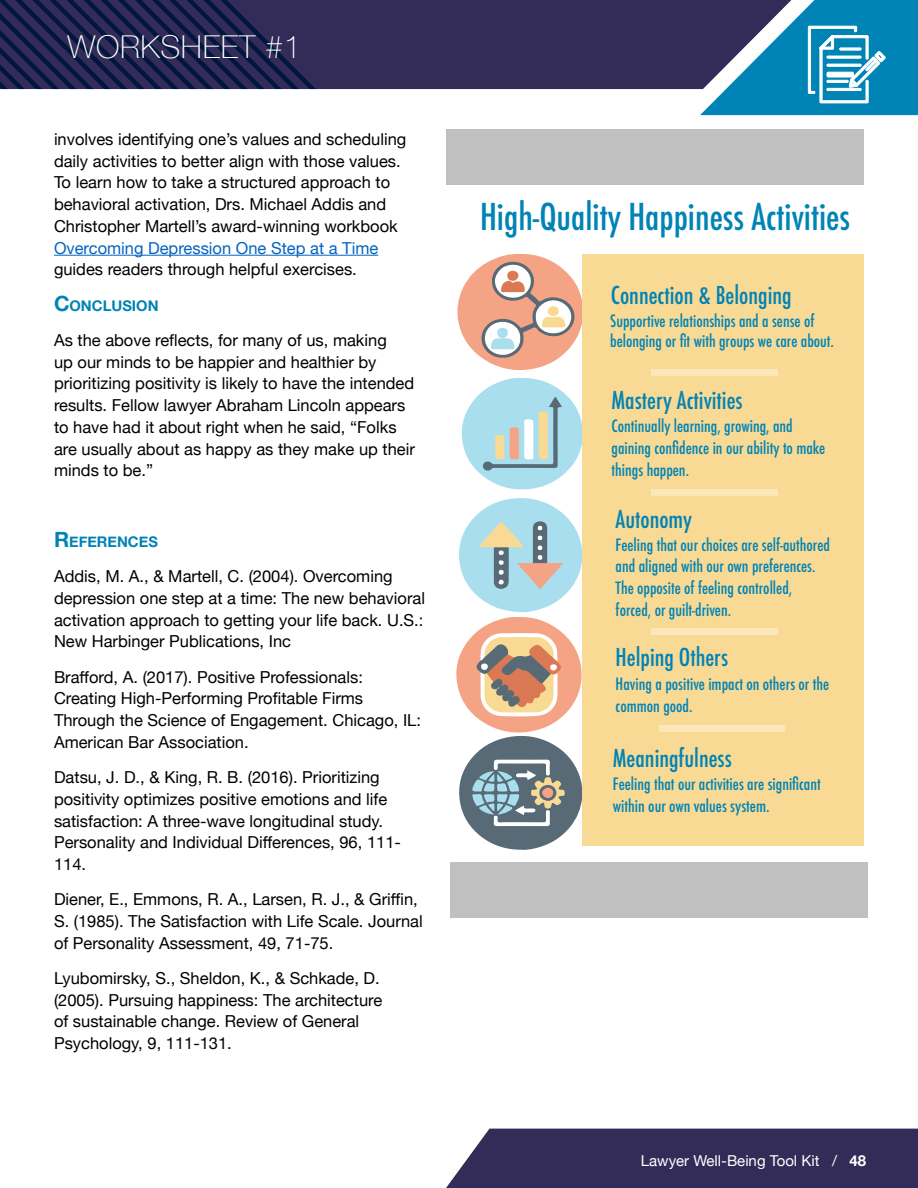
<style>
.page{position:relative;width:918px;height:1188px;background:#fff}
.page>*{position:absolute;margin:0;border:0;box-sizing:border-box;transform-origin:0 0}
.t1{font:500 condensed 36px "Futura";color:#0083b5}
.t2{font:100 31.5px "Helvetica Neue";letter-spacing:.02em;color:#fff}
.t3{font:500 condensed 24px "Futura";color:#0083b5}
.t4{font:16.5px/21.8px "Helvetica Neue";color:#000}
.t5{font:500 condensed 16.5px/21.8px "Futura";color:#0083b5}
.t6{font:16.5px "Helvetica Neue";color:#0563c1}
.t7{font:15px "Helvetica Neue";color:#fff}
.t8{font:700 14.7px "Helvetica Neue";color:#0083b5}
.s1{font-size:21px}
.s2{font-weight:700}
</style>
<div class="page">
<div style="left:446px;top:1129px;width:472px;height:59px;background:#332c58"></div>
<svg style="left:456px;top:253px;width:126px;height:597px"></svg>
<div style="left:497px;top:328px;width:11px;height:10px;background:#a8deed;border-radius:50%"></div>
<div style="left:507px;top:0;width:193px;height:89px;background:#332c58"></div>
<svg style="left:0;top:0;width:507px;height:89px;background:#282752"></svg>
<svg style="left:700px;top:0;width:218px;height:115px"></svg>
<hr style="left:54px;top:255px;width:324px;height:1px;background:#0563c1">
<div style="left:582px;top:254px;width:281px;height:592px;background:#f9da95"></div>
<div style="left:450px;top:862px;width:418px;height:56px;background:#c0c0c0"></div>
<div style="left:446px;top:129px;width:418px;height:56px;background:#c0c0c0"></div>
<div style="left:659px;top:726px;width:126px;height:6px;background:#fbe7ba"></div>
<div style="left:652px;top:629px;width:126px;height:6px;background:#fbe7ba"></div>
<div style="left:652px;top:490px;width:126px;height:6px;background:#fbe7ba"></div>
<div style="left:652px;top:369px;width:126px;height:6px;background:#fbe7ba"></div>
<h2 class="t2" style="left:68px;top:23px;width:235px">WORKSHEET #1</h2>
<p class="t4" style="left:54px;top:129px;width:354px">involves identifying one’s values and scheduling daily activities to better align with those values.<br>To learn how to take a structured approach to behavioral activation, Drs. Michael Addis and Christopher Martell’s award-winning workbook</p>
<p class="t6" style="left:54px;top:236px;width:326px">Overcoming Depression One Step at a Time</p>
<p class="t4" style="left:54px;top:260px;width:304px">guides readers through helpful exercises.</p>
<p class="t8" style="left:54px;top:294px;width:106px"><span class="s1">C</span>ONCLUSION</p>
<p class="t4" style="left:54px;top:330px;width:362px">As the above reflects, for many of us, making<br>up our minds to be happier and healthier by prioritizing positivity is likely to have the intended results. Fellow lawyer Abraham Lincoln appears to have had it about right when he said, “Folks are usually about as happy as they make up their minds to be.”</p>
<p class="t8" style="left:54px;top:530px;width:105px"><span class="s1">R</span>EFERENCES</p>
<p class="t4" style="left:54px;top:566px;width:373px">Addis, M. A., &amp; Martell, C. (2004). Overcoming depression one step at a time: The new behavioral activation approach to getting your life back. U.S.:<br>New Harbinger Publications, Inc</p>
<p class="t4" style="left:54px;top:667px;width:369px">Brafford, A. (2017). Positive Professionals:<br>Creating High-Performing Profitable Firms Through the Science of Engagement. Chicago, IL:<br>American Bar Association.</p>
<p class="t4" style="left:54px;top:767px;width:348px">Datsu, J. D., &amp; King, R. B. (2016). Prioritizing positivity optimizes positive emotions and life satisfaction: A three-wave longitudinal study.<br>Personality and Individual Differences, 96, 111- 114.</p>
<p class="t4" style="left:54px;top:889px;width:370px">Diener, E., Emmons, R. A., Larsen, R. J., &amp; Griffin,<br>S. (1985). The Satisfaction with Life Scale. Journal of Personality Assessment, 49, 71-75.</p>
<p class="t4" style="left:54px;top:968px;width:330px">Lyubomirsky, S., Sheldon, K., &amp; Schkade, D. (2005). Pursuing happiness: The architecture of sustainable change. Review of General Psychology, 9, 111-131.</p>
<h1 class="t1" style="left:480px;top:193px;width:372px">High-Quality Happiness Activities</h1>
<h3 class="t3" style="left:611px;top:280px;width:182px">Connection &amp; Belonging</h3>
<p class="t5" style="left:610px;top:312px;width:225px;line-height:19.5px">Supportive relationships and a sense of belonging or fit with groups we care about.</p>
<h3 class="t3" style="left:612px;top:385px;width:133px">Mastery Activities</h3>
<p class="t5" style="left:612px;top:415px;width:215px">Continually learning, growing, and gaining confidence in our ability to make things happen.</p>
<h3 class="t3" style="left:616px;top:503px;width:78px">Autonomy</h3>
<p class="t5" style="left:616px;top:534px;width:216px">Feeling that our choices are self-authored and aligned with our own preferences.<br>The opposite of feeling controlled, forced, or guilt-driven.</p>
<h3 class="t3" style="left:616px;top:642px;width:114px">Helping Others</h3>
<p class="t5" style="left:616px;top:673px;width:215px">Having a positive impact on others or the common good.</p>
<h3 class="t3" style="left:613px;top:743px;width:120px">Meaningfulness</h3>
<p class="t5" style="left:613px;top:773px;width:209px">Feeling that our activities are significant within our own values system.</p>
<p class="t7" style="left:641px;top:1150px;width:227px">Lawyer Well-Being Tool Kit / <span class="s2">48</span></p>
</div>
